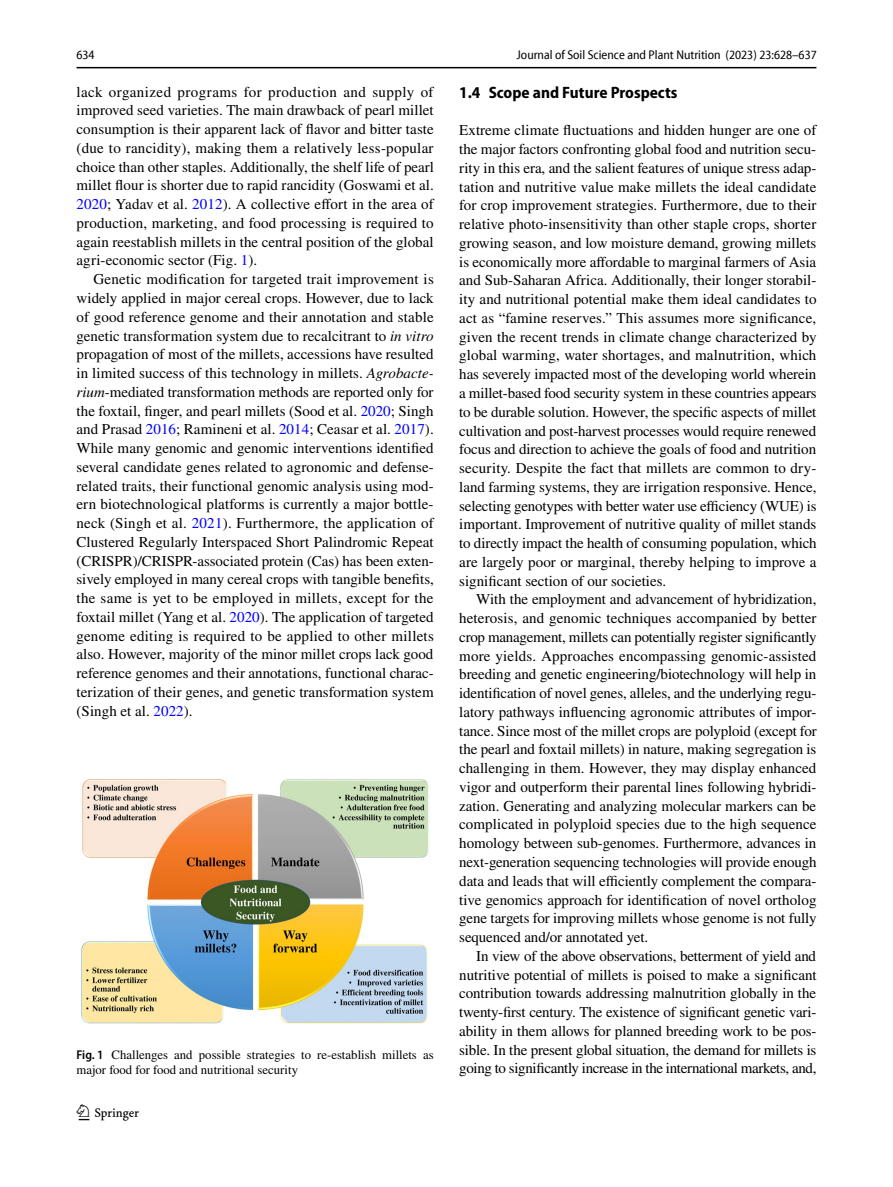
<style>
.page{position:relative;width:893px;height:1187px;background:#fff}
.page>*{position:absolute;margin:0;border:0;box-sizing:border-box;transform-origin:0 0}
.t1{font:22.5px "Springnew Regular 3";color:#000}
.t2{font:700 semi-condensed 16.5px "Myriad Pro";color:#000}
.t3{font:15px/18.8px "STIX";color:#000;text-align:justify}
.t4{font:12.75px/15px "STIX";color:#000}
.t5{font:semi-condensed 12.75px "Myriad Pro Unic";color:#000}
.s1{color:#00f}
.s2{font-style:italic}
.s3{font-family:"Myriad Pro";font-weight:600;font-stretch:semi-condensed}
</style>
<div class="page">
<hr style="left:77px;top:67px;width:739px;height:1px;background:#000">
<img style="left:81px;top:779px;width:348px;height:244px">
<p class="t5" style="left:77px;top:50px;width:20px">634</p>
<p class="t5" style="left:517px;top:50px;width:302px">Journal of Soil Science and Plant Nutrition (2023) 23:628–637</p>
<p class="t3" style="left:77px;top:83px;width:359px">lack organized programs for production and supply of improved seed varieties. The main drawback of pearl millet consumption is their apparent lack of flavor and bitter taste (due to rancidity), making them a relatively less-popular choice than other staples. Additionally, the shelf life of pearl millet flour is shorter due to rapid rancidity (Goswami et al.<br><span class="s1">2020</span>; Yadav et al. <span class="s1">2012</span>). A collective effort in the area of production, marketing, and food processing is required to again reestablish millets in the central position of the global agri-economic sector (Fig. <span class="s1">1</span>).</p>
<p class="t3" style="left:77px;top:271px;width:359px;text-indent:17px">Genetic modification for targeted trait improvement is widely applied in major cereal crops. However, due to lack of good reference genome and their annotation and stable genetic transformation system due to recalcitrant to <span class="s2">in vitro </span>propagation of most of the millets, accessions have resulted in limited success of this technology in millets. <span class="s2">Agrobacte&shy;rium</span>-mediated transformation methods are reported only for the foxtail, finger, and pearl millets (Sood et al. <span class="s1">2020</span>; Singh and Prasad <span class="s1">2016</span>; Ramineni et al. <span class="s1">2014</span>; Ceasar et al. <span class="s1">2017</span>).<br>While many genomic and genomic interventions identified several candidate genes related to agronomic and defense&shy;related traits, their functional genomic analysis using mod&shy;ern biotechnological platforms is currently a major bottle&shy;neck (Singh et al. <span class="s1">2021</span>). Furthermore, the application of Clustered Regularly Interspaced Short Palindromic Repeat (CRISPR)/CRISPR-associated protein (Cas) has been exten&shy;sively employed in many cereal crops with tangible benefits, the same is yet to be employed in millets, except for the foxtail millet (Yang et al. <span class="s1">2020</span>). The application of targeted genome editing is required to be applied to other millets also. However, majority of the minor millet crops lack good reference genomes and their annotations, functional charac&shy;terization of their genes, and genetic transformation system (Singh et al. <span class="s1">2022</span>).</p>
<p class="t4" style="left:77px;top:1047px;width:359px"><span class="s3">Fig. 1</span> Challenges and possible strategies to re-establish millets as major food for food and nutritional security</p>
<h1 class="t1" style="left:79px;top:1104px;width:62px">1 3</h1>
<p class="t2" style="left:459px;top:83px;width:220px">1.4 Scope and Future Prospects</p>
<p class="t3" style="left:459px;top:122px;width:359px">Extreme climate fluctuations and hidden hunger are one of the major factors confronting global food and nutrition secu&shy;rity in this era, and the salient features of unique stress adap&shy;tation and nutritive value make millets the ideal candidate for crop improvement strategies. Furthermore, due to their relative photo-insensitivity than other staple crops, shorter growing season, and low moisture demand, growing millets is economically more affordable to marginal farmers of Asia and Sub-Saharan Africa. Additionally, their longer storabil&shy;ity and nutritional potential make them ideal candidates to act as “famine reserves.” This assumes more significance, given the recent trends in climate change characterized by global warming, water shortages, and malnutrition, which has severely impacted most of the developing world wherein a millet-based food security system in these countries appears to be durable solution. However, the specific aspects of millet cultivation and post-harvest processes would require renewed focus and direction to achieve the goals of food and nutrition security. Despite the fact that millets are common to dry&shy;land farming systems, they are irrigation responsive. Hence, selecting genotypes with better water use efficiency (WUE) is important. Improvement of nutritive quality of millet stands to directly impact the health of consuming population, which are largely poor or marginal, thereby helping to improve a significant section of our societies.</p>
<p class="t3" style="left:459px;top:591px;width:359px;text-indent:17px">With the employment and advancement of hybridization, heterosis, and genomic techniques accompanied by better crop management, millets can potentially register significantly more yields. Approaches encompassing genomic-assisted breeding and genetic engineering/biotechnology will help in identification of novel genes, alleles, and the underlying regu&shy;latory pathways influencing agronomic attributes of impor&shy;tance. Since most of the millet crops are polyploid (except for the pearl and foxtail millets) in nature, making segregation is challenging in them. However, they may display enhanced vigor and outperform their parental lines following hybridi&shy;zation. Generating and analyzing molecular markers can be complicated in polyploid species due to the high sequence homology between sub-genomes. Furthermore, advances in next-generation sequencing technologies will provide enough data and leads that will efficiently complement the compara&shy;tive genomics approach for identification of novel ortholog gene targets for improving millets whose genome is not fully sequenced and/or annotated yet.</p>
<p class="t3" style="left:459px;top:947px;width:359px;text-indent:17px">In view of the above observations, betterment of yield and nutritive potential of millets is poised to make a significant contribution towards addressing malnutrition globally in the twenty-first century. The existence of significant genetic vari&shy;ability in them allows for planned breeding work to be pos&shy;sible. In the present global situation, the demand for millets is going to significantly increase in the international markets, and,</p>
</div>
